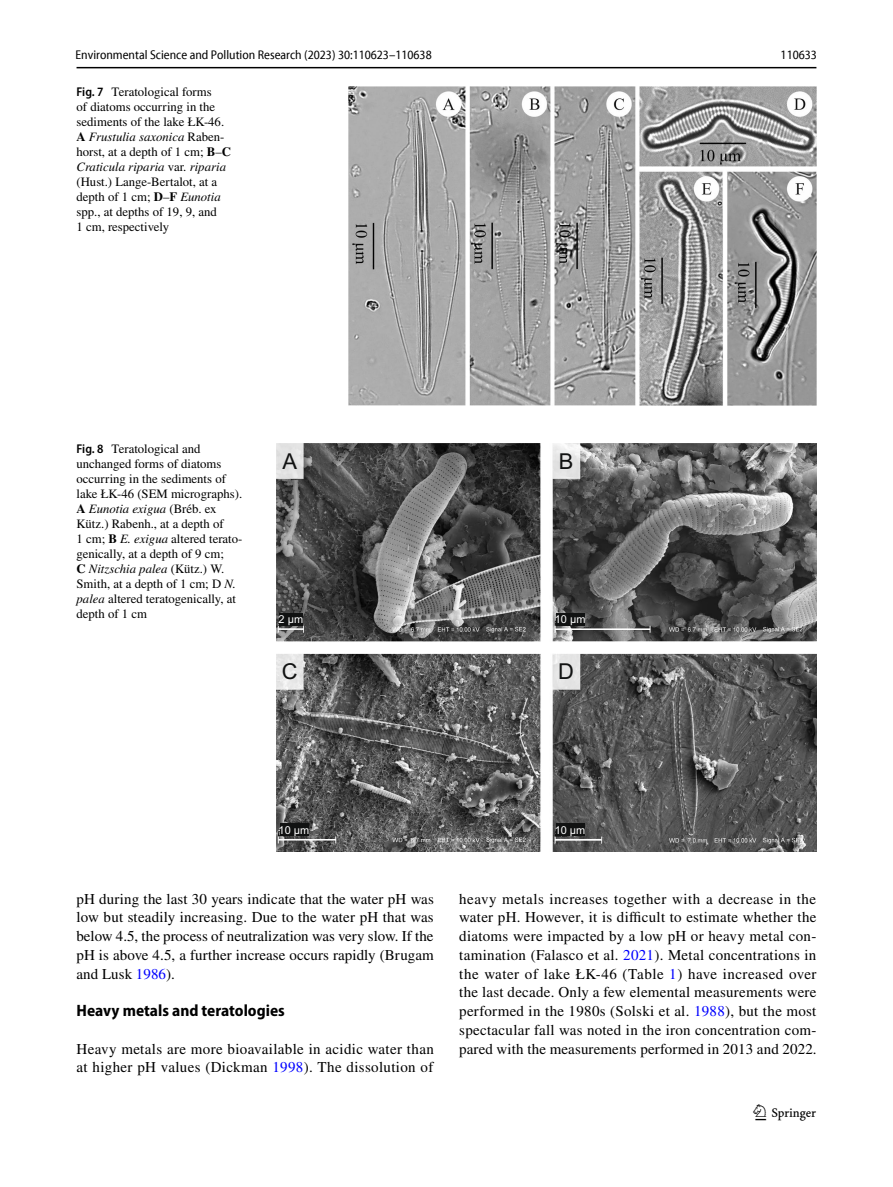
<style>
.page{position:relative;width:893px;height:1187px;background:#fff}
.page>*{position:absolute;margin:0;border:0;box-sizing:border-box;transform-origin:0 0}
.t1{font:22.5px "Springnew Regular 3";color:#000}
.t2{font:21.9px "Arial MT5";color:#111212}
.t3{font:700 semi-condensed 16.5px "Myriad Pro";color:#000}
.t4{font:15px/18.8px "STIX";letter-spacing:.01em;color:#000;text-align:justify}
.t5{font:12.75px/15px "STIX";color:#000}
.t6{font:semi-condensed 12.75px "Myriad Pro Unic";color:#000}
.t7{font:10.95px "Arial MT5";color:#fff}
.s1{font-family:"Myriad Pro";font-weight:600;font-stretch:semi-condensed}
.s2{font-weight:700}
.s3{font-style:italic}
.s4{color:#00f}
</style>
<div class="page">
<hr style="left:77px;top:67px;width:739px;height:1px;background:#000">
<img style="left:349px;top:87px;width:467px;height:319px">
<img style="left:276px;top:443px;width:540px;height:408px">
<hr style="left:279px;top:628px;width:25px;height:2px;background:#fff">
<div style="left:279px;top:613px;width:23px;height:12px;background:#111212"></div>
<hr style="left:555px;top:628px;width:95px;height:2px;background:#fff">
<div style="left:556px;top:613px;width:29px;height:12px;background:#111212"></div>
<hr style="left:279px;top:838px;width:57px;height:2px;background:#fff">
<div style="left:280px;top:823px;width:29px;height:13px;background:#111212"></div>
<hr style="left:555px;top:838px;width:47px;height:2px;background:#fff">
<div style="left:556px;top:823px;width:29px;height:13px;background:#111212"></div>
<p class="t6" style="left:76px;top:50px;width:358px">Environmental Science and Pollution Research (2023) 30:110623–110638</p>
<p class="t6" style="left:781px;top:50px;width:38px">110633</p>
<p class="t5" style="left:77px;top:85px;width:156px"><span class="s1">Fig. 7</span> Teratological forms<br>of diatoms occurring in the sediments of the lake ŁK-46.<br><span class="s2">A</span> <span class="s3">Frustulia saxonica</span> Raben&shy;horst, at a depth of 1 cm; <span class="s2">B</span>–<span class="s2">C<br></span><span class="s3">Craticula riparia</span> var. <span class="s3">riparia </span>(Hust.) Lange-Bertalot, at a depth of 1 cm; <span class="s2">D</span>–<span class="s2">F</span> <span class="s3">Eunotia </span>spp., at depths of 19, 9, and<br>1 cm, respectively</p>
<p class="t5" style="left:77px;top:442px;width:167px"><span class="s1">Fig. 8</span> Teratological and unchanged forms of diatoms occurring in the sediments of lake ŁK-46 (SEM micrographs).<br><span class="s2">A</span> <span class="s3">Eunotia exigua</span> (Bréb. ex<br>Kütz.) Rabenh., at a depth of<br>1 cm; <span class="s2">B</span> <span class="s3">E. exigua</span> altered terato&shy;genically, at a depth of 9 cm;<br><span class="s2">C</span> <span class="s3">Nitzschia palea</span> (Kütz.) W.<br>Smith, at a depth of 1 cm; D <span class="s3">N. palea</span> altered teratogenically, at depth of 1 cm</p>
<h2 class="t2" style="left:283px;top:446px;width:16px">A</h2>
<h2 class="t2" style="left:559px;top:446px;width:16px">B</h2>
<p class="t7" style="left:279px;top:611px;width:26px">2 µm</p>
<p class="t7" style="left:555px;top:612px;width:32px">10 µm</p>
<h2 class="t2" style="left:282px;top:656px;width:17px">C</h2>
<h2 class="t2" style="left:558px;top:656px;width:17px">D</h2>
<p class="t7" style="left:279px;top:822px;width:32px">10 µm</p>
<p class="t7" style="left:555px;top:822px;width:32px">10 µm</p>
<p class="t4" style="left:77px;top:890px;width:359px">pH during the last 30 years indicate that the water pH was low but steadily increasing. Due to the water pH that was below 4.5, the process of neutralization was very slow. If the pH is above 4.5, a further increase occurs rapidly (Brugam and Lusk <span class="s4">1986</span>).</p>
<p class="t3" style="left:77px;top:1001px;width:210px">Heavy metals and teratologies</p>
<p class="t4" style="left:77px;top:1040px;width:359px">Heavy metals are more bioavailable in acidic water than at higher pH values (Dickman <span class="s4">1998</span>). The dissolution of</p>
<p class="t4" style="left:459px;top:890px;width:359px">heavy metals increases together with a decrease in the water pH. However, it is difficult to estimate whether the diatoms were impacted by a low pH or heavy metal con&shy;tamination (Falasco et al. <span class="s4">2021</span>). Metal concentrations in the water of lake ŁK-46 (Table <span class="s4">1</span>) have increased over the last decade. Only a few elemental measurements were performed in the 1980s (Solski et al. <span class="s4">1988</span>), but the most spectacular fall was noted in the iron concentration com&shy;pared with the measurements performed in 2013 and 2022.</p>
<h1 class="t1" style="left:755px;top:1104px;width:62px">1 3</h1>
</div>
